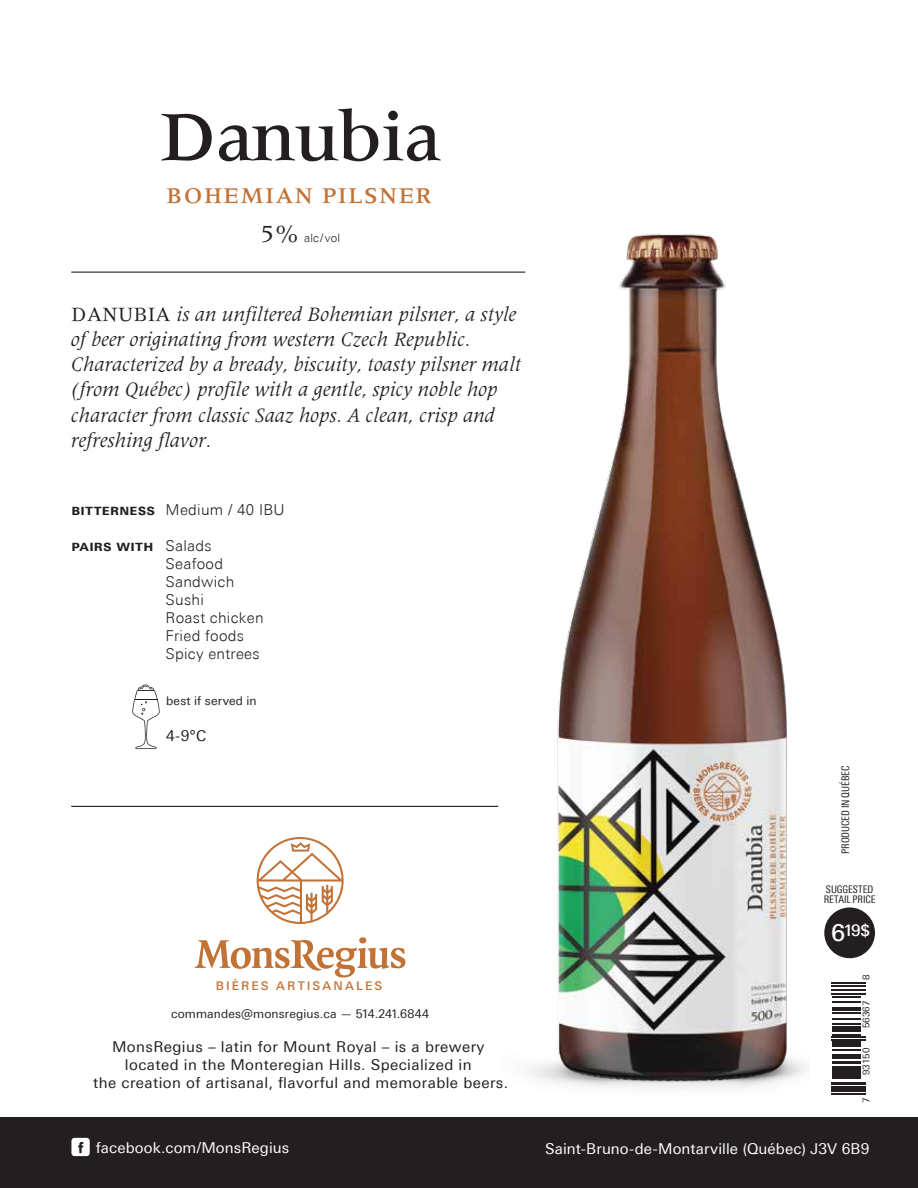
<style>
.page{position:relative;width:918px;height:1188px;background:#fff}
.page>*{position:absolute;margin:0;border:0;box-sizing:border-box;transform-origin:0 0}
.t1{font:500 72.9px "Meridien LT Std";letter-spacing:-.015em;color:#231f20}
.t2{font:25.5px "Meridien LT Std";color:#231f20}
.t3{font:500 23.25px "Meridien LT Std";letter-spacing:.055em;color:#c37235}
.t4{font:italic 21px/25.2px "Latin 725 BT";letter-spacing:.01em;color:#231f20}
.t5{font:500 15.9px "Univers Next Pro";color:#fff}
.t6{font:15px/18px "Univers Next Pro";letter-spacing:.03em;color:#231f20;text-align:center}
.t7{font:300 15px/18px "Univers Next Pro";letter-spacing:.02em;color:#231f20}
.t8{font:15px "Univers Next Pro";letter-spacing:.005em;color:#fff}
.t9{font:12px "Univers Next Pro";letter-spacing:.01em;color:#231f20}
.t10{font:500 12px "Univers Next Pro";letter-spacing:.17em;color:#c37235}
.t11{font:300 11.4px "Univers Next Pro";letter-spacing:.01em;color:#231f20}
.t12{font:condensed 10.5px/9.9px "Univers Next Pro";letter-spacing:-.005em;color:#231f20}
.t13{font:9.3px "Univers Next Pro";color:#231f20}
.s1{font-family:"Meridien LT Std";font-style:normal}
.s2{font-weight:700}
.s3{font-size:23.25px}
</style>
<div class="page">
<img style="left:479px;top:234px;width:331px;height:884px">
<div style="left:0;top:1118px;width:918px;height:70px;background:#231f20"></div>
<div style="left:824px;top:907px;width:51px;height:51px;background:#231f20;border-radius:50%"></div>
<div style="left:71px;top:1138px;width:19px;height:18px;background:#fff;border-radius:3px"></div>
<svg style="left:78px;top:1142px;width:5px;height:11px"></svg>
<svg style="left:257px;top:837px;width:87px;height:87px"></svg>
<svg style="left:195px;top:937px;width:211px;height:40px"></svg>
<hr style="left:71px;top:806px;width:427px;height:1px;background:#231f20">
<svg style="left:132px;top:684px;width:28px;height:65px"></svg>
<hr style="left:71px;top:272px;width:454px;height:1px;background:#231f20">
<hr style="left:832px;top:1093px;width:34px;height:1px;background:#231f20">
<hr style="left:832px;top:1091px;width:34px;height:1px;background:#231f20">
<hr style="left:832px;top:1088px;width:34px;height:2px;background:#231f20">
<hr style="left:832px;top:1087px;width:34px;height:1px;background:#231f20">
<hr style="left:832px;top:1086px;width:34px;height:1px;background:#231f20">
<hr style="left:832px;top:1084px;width:34px;height:1px;background:#231f20">
<hr style="left:832px;top:1082px;width:34px;height:2px;background:#231f20">
<svg style="left:832px;top:1044px;width:28px;height:35px"></svg>
<hr style="left:832px;top:1041px;width:28px;height:2px;background:#231f20">
<hr style="left:832px;top:1039px;width:34px;height:1px;background:#231f20">
<hr style="left:832px;top:1037px;width:34px;height:1px;background:#231f20">
<hr style="left:832px;top:1034px;width:28px;height:2px;background:#231f20">
<svg style="left:832px;top:1010px;width:28px;height:22px"></svg>
<hr style="left:832px;top:1007px;width:28px;height:2px;background:#231f20">
<svg style="left:832px;top:997px;width:28px;height:6px"></svg>
<hr style="left:832px;top:993px;width:34px;height:2px;background:#231f20">
<hr style="left:832px;top:990px;width:34px;height:1px;background:#231f20">
<hr style="left:832px;top:985px;width:34px;height:1px;background:#231f20">
<hr style="left:832px;top:983px;width:34px;height:1px;background:#231f20">
<h1 class="t1" style="left:161px;top:97px;width:281px">Danubia</h1>
<p class="t3" style="left:167px;top:183px;width:267px">BOHEMIAN PILSNER</p>
<p class="t2" style="left:260px;top:220px;width:41px">5%</p>
<p class="t11" style="left:304px;top:231px;width:37px">alc/vol</p>
<p class="t4" style="left:71px;top:301px;width:452px"><span class="s1">DANUBIA</span> is an unfiltered Bohemian pilsner, a style of beer originating from western Czech Republic.<br>Characterized by a bready, biscuity, toasty pilsner malt (from Québec) profile with a gentle, spicy noble hop character from classic Saaz hops. A clean, crisp and refreshing flavor.</p>
<p class="t7" style="left:71px;top:501px;width:215px"><span class="s2">BITTERNESS</span> Medium / 40 IBU</p>
<p class="t7" style="left:166px;top:537px;width:100px;text-indent:-94px"><span class="s2">PAIRS WITH</span> Salads<br>Seafood<br>Sandwich<br>Sushi<br>Roast chicken<br>Fried foods<br>Spicy entrees</p>
<p class="t9" style="left:166px;top:694px;width:92px">best if served in</p>
<p class="t6" style="left:166px;top:727px;width:42px">4-9°C</p>
<p class="t10" style="left:216px;top:979px;width:168px">BIÈRES ARTISANALES</p>
<p class="t9" style="left:171px;top:1007px;width:260px">commandes@monsregius.ca — 514.241.6844</p>
<p class="t6" style="left:93px;top:1038px;width:416px">MonsRegius – latin for Mount Royal – is a brewery located in the Monteregian Hills. Specialized in<br>the creation of artisanal, flavorful and memorable beers.</p>
<p class="t8" style="left:96px;top:1139px;width:195px">facebook.com/MonsRegius</p>
<p class="t12" style="left:840px;top:854px;width:89px;rotate:-90deg">PRODUCED IN QUÉBEC</p>
<p class="t12" style="left:824px;top:884px;width:53px">SUGGESTED<br>RETAIL PRICE</p>
<p class="t5" style="left:831px;top:921px;width:40px"><span class="s3">6</span>19$</p>
<p class="t13" style="left:861px;top:980px;width:7px;rotate:-90deg">8</p>
<p class="t13" style="left:861px;top:1028px;width:29px;rotate:-90deg">56367</p>
<p class="t13" style="left:861px;top:1075px;width:29px;rotate:-90deg">93150</p>
<p class="t13" style="left:861px;top:1103px;width:7px;rotate:-90deg">7</p>
<p class="t8" style="left:545px;top:1140px;width:326px">Saint-Bruno-de-Montarville (Québec) J3V 6B9</p>
</div>
